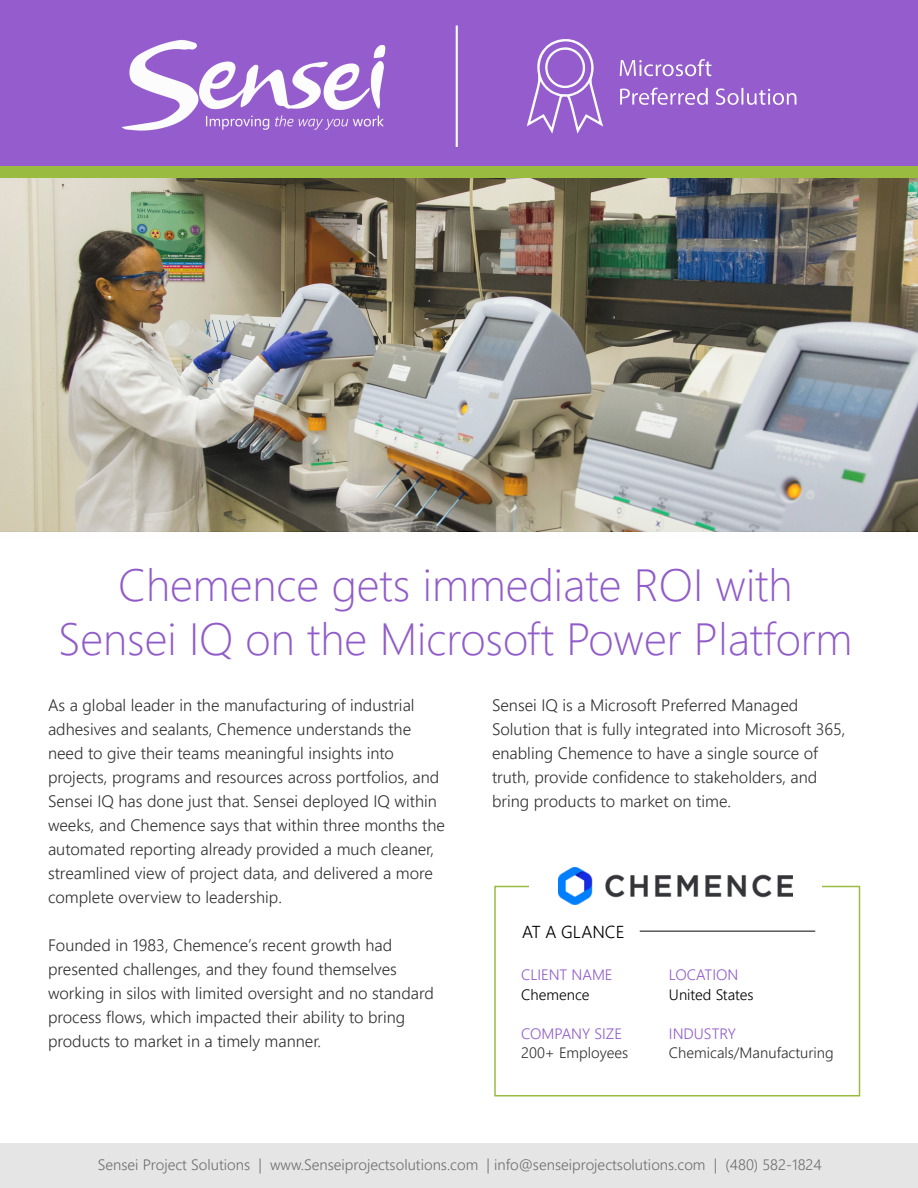
<style>
.page{position:relative;width:918px;height:1188px;background:#fff}
.page>*{position:absolute;margin:0;border:0;box-sizing:border-box;transform-origin:0 0}
.t1{font:300 45px/54px "Segoe UI";color:#915cc9;text-align:center}
.t2{font:300 17.25px "Segoe UI";color:#000}
.t3{font:300 16.5px/24px "Segoe UI";color:#303131}
.t4{font:300 15px "Segoe UI";color:#6d6e6e}
.t5{font:300 15px "Segoe UI";color:#915cc9}
.t6{font:300 15px "Segoe UI";color:#303131}
.t7{font:300 15px "Segoe UI";color:#000}
</style>
<div class="page">
<div style="left:0;top:1143px;width:918px;height:45px;background:#e5e5e5"></div>
<div style="left:0;top:168px;width:918px;height:372px;background:#f9f9f9"></div>
<div style="left:494px;top:886px;width:366px;height:210px;border:2px solid #99bc40"></div>
<div style="left:530px;top:868px;width:292px;height:64px;background:#fff"></div>
<img style="left:558px;top:868px;width:234px;height:36px">
<hr style="left:640px;top:931px;width:175px;height:1px;background:#231f20">
<div style="left:0;top:0;width:918px;height:177px;background:#945ccc"></div>
<div style="left:0;top:166px;width:918px;height:12px;background:#99bc40"></div>
<img style="left:121px;top:40px;width:265px;height:91px">
<img style="left:0;top:178px;width:918px;height:353px">
<hr style="left:456px;top:26px;width:2px;height:121px;background:#fff">
<svg style="left:620px;top:87px;width:88px;height:18px"></svg>
<svg style="left:619px;top:59px;width:93px;height:18px"></svg>
<svg style="left:716px;top:88px;width:81px;height:17px"></svg>
<svg style="left:527px;top:39px;width:76px;height:94px"></svg>
<h1 class="t1" style="left:58px;top:554px;width:796px">Chemence gets immediate ROI with<br>Sensei IQ on the Microsoft Power Platform</h1>
<p class="t3" style="left:48px;top:691px;width:399px">As a global leader in the manufacturing of industrial adhesives and sealants, Chemence understands the need to give their teams meaningful insights into projects, programs and resources across portfolios, and Sensei IQ has done just that. Sensei deployed IQ within weeks, and Chemence says that within three months the automated reporting already provided a much cleaner, streamlined view of project data, and delivered a more complete overview to leadership.</p>
<p class="t3" style="left:48px;top:931px;width:387px">Founded in 1983, Chemence’s recent growth had presented challenges, and they found themselves working in silos with limited oversight and no standard process flows, which impacted their ability to bring products to market in a timely manner.</p>
<p class="t3" style="left:492px;top:691px;width:355px">Sensei IQ is a Microsoft Preferred Managed Solution that is fully integrated into Microsoft 365, enabling Chemence to have a single source of truth, provide confidence to stakeholders, and bring products to market on time.</p>
<p class="t2" style="left:522px;top:915px;width:104px">AT A GLANCE</p>
<p class="t5" style="left:521px;top:961px;width:93px">CLIENT NAME</p>
<p class="t7" style="left:521px;top:980px;width:70px">Chemence</p>
<p class="t5" style="left:521px;top:1019px;width:102px">COMPANY SIZE</p>
<p class="t6" style="left:521px;top:1039px;width:109px">200+ Employees</p>
<p class="t5" style="left:669px;top:961px;width:71px">LOCATION</p>
<p class="t7" style="left:669px;top:980px;width:86px">United States</p>
<p class="t5" style="left:669px;top:1019px;width:68px">INDUSTRY</p>
<p class="t6" style="left:669px;top:1039px;width:166px">Chemicals/Manufacturing</p>
<p class="t4" style="left:98px;top:1151px;width:726px">Sensei Project Solutions | www.Senseiprojectsolutions.com | info@senseiprojectsolutions.com | (480) 582-1824</p>
</div>
